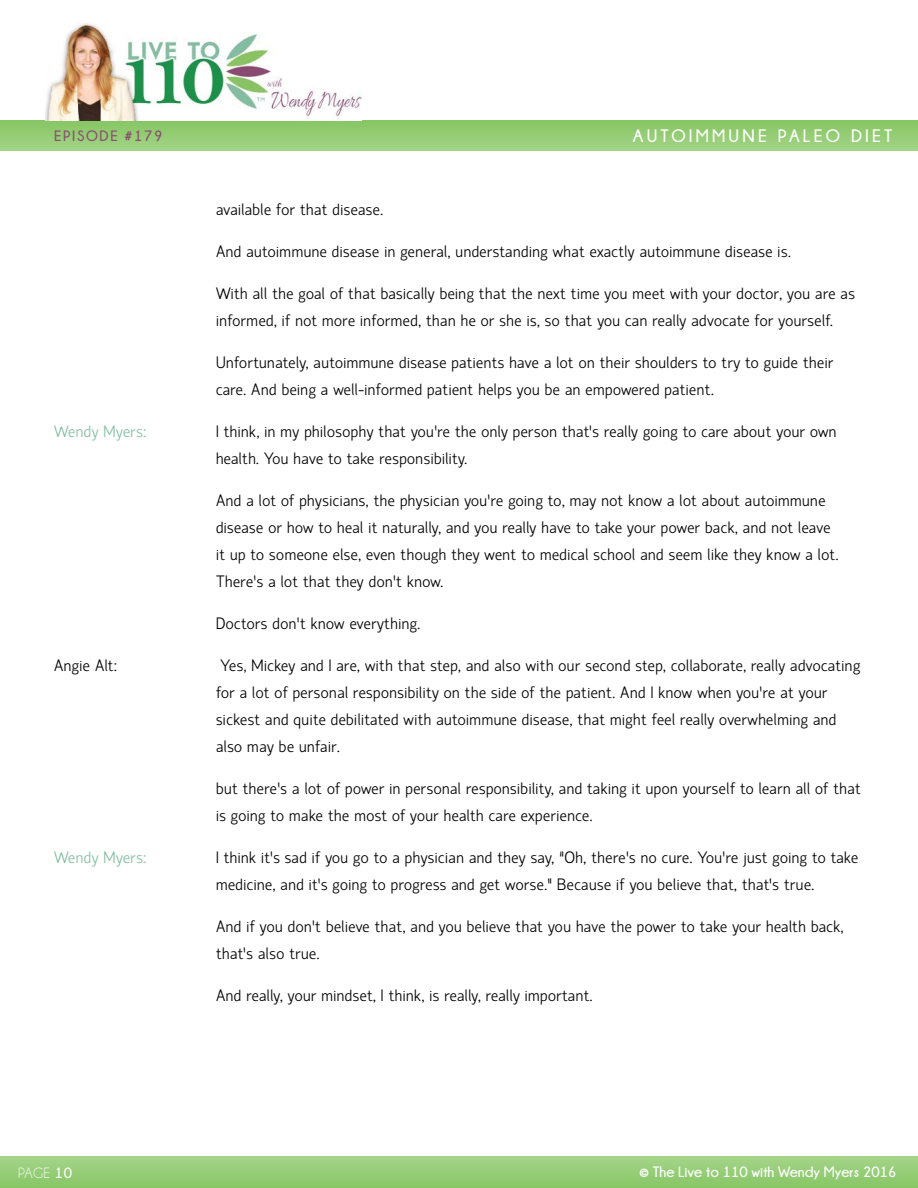
<style>
.page{position:relative;width:918px;height:1188px;background:#fff}
.page>*{position:absolute;margin:0;border:0;box-sizing:border-box;transform-origin:0 0}
.t1{font:700 18px "Champagne&Limousines";letter-spacing:.18em;color:#fff}
.t2{font:300 16.5px/27px "Hattori Hanzo";letter-spacing:.03em;color:#000}
.t3{font:300 16.5px "Hattori Hanzo";letter-spacing:.01em;color:#83bea2}
.t4{font:700 15px "Champagne&Limousines";color:#fff}
.t5{font:700 15px "Champagne&Limousines";letter-spacing:.11em;color:#87506d}
.t6{font:15px "Champagne&Limousines";color:#fff}
.s1{font-weight:700}
</style>
<div class="page">
<div style="left:0;top:1156px;width:918px;height:32px;background:linear-gradient(to bottom,#a5d48a,#89c766)"></div>
<div style="left:0;top:121px;width:918px;height:30px;background:linear-gradient(to bottom,#87c664,#a2d387)"></div>
<img style="left:45px;top:23px;width:317px;height:98px">
<p class="t5" style="left:54px;top:128px;width:110px">Episode #179</p>
<p class="t1" style="left:633px;top:126px;width:261px">AUTOI MMUNE PALEO DI ET</p>
<p class="t2" style="left:216px;top:196px;width:169px">available for that disease.</p>
<p class="t2" style="left:216px;top:238px;width:576px">And autoimmune disease in general, understanding what exactly autoimmune disease is.</p>
<p class="t2" style="left:216px;top:280px;width:640px">With all the goal of that basically being that the next time you meet with your doctor, you are as informed, if not more informed, than he or she is, so that you can really advocate for yourself.</p>
<p class="t2" style="left:216px;top:349px;width:619px">Unfortunately, autoimmune disease patients have a lot on their shoulders to try to guide their care. And being a well-informed patient helps you be an empowered patient.</p>
<p class="t3" style="left:54px;top:422px;width:94px">Wendy Myers:</p>
<p class="t2" style="left:216px;top:418px;width:622px">I think, in my philosophy that you’re the only person that’s really going to care about your own health. You have to take responsibility.</p>
<p class="t2" style="left:216px;top:487px;width:624px">And a lot of physicians, the physician you’re going to, may not know a lot about autoimmune disease or how to heal it naturally, and you really have to take your power back, and not leave it up to someone else, even though they went to medical school and seem like they know a lot.<br>There’s a lot that they don’t know.</p>
<p class="t2" style="left:216px;top:610px;width:206px">Doctors don’t know everything.</p>
<p class="t2" style="left:54px;top:652px;width:64px">Angie Alt:</p>
<p class="t2" style="left:216px;top:652px;width:646px">Yes, Mickey and I are, with that step, and also with our second step, collaborate, really advocating for a lot of personal responsibility on the side of the patient. And I know when you’re at your sickest and quite debilitated with autoimmune disease, that might feel really overwhelming and also may be unfair.</p>
<p class="t2" style="left:216px;top:775px;width:646px">but there’s a lot of power in personal responsibility, and taking it upon yourself to learn all of that is going to make the most of your health care experience.</p>
<p class="t3" style="left:54px;top:848px;width:94px">Wendy Myers:</p>
<p class="t2" style="left:216px;top:844px;width:644px">I think it’s sad if you go to a physician and they say, “Oh, there’s no cure. You’re just going to take medicine, and it’s going to progress and get worse.” Because if you believe that, that’s true.</p>
<p class="t2" style="left:216px;top:913px;width:629px">And if you don’t believe that, and you believe that you have the power to take your health back, that’s also true.</p>
<p class="t2" style="left:216px;top:982px;width:378px">And really, your mindset, I think, is really, really important.</p>
<p class="t6" style="left:18px;top:1166px;width:56px">page <span class="s1">10</span></p>
<p class="t4" style="left:640px;top:1163px;width:258px">© The Live to 110 with Wendy Myers 2016</p>
</div>
